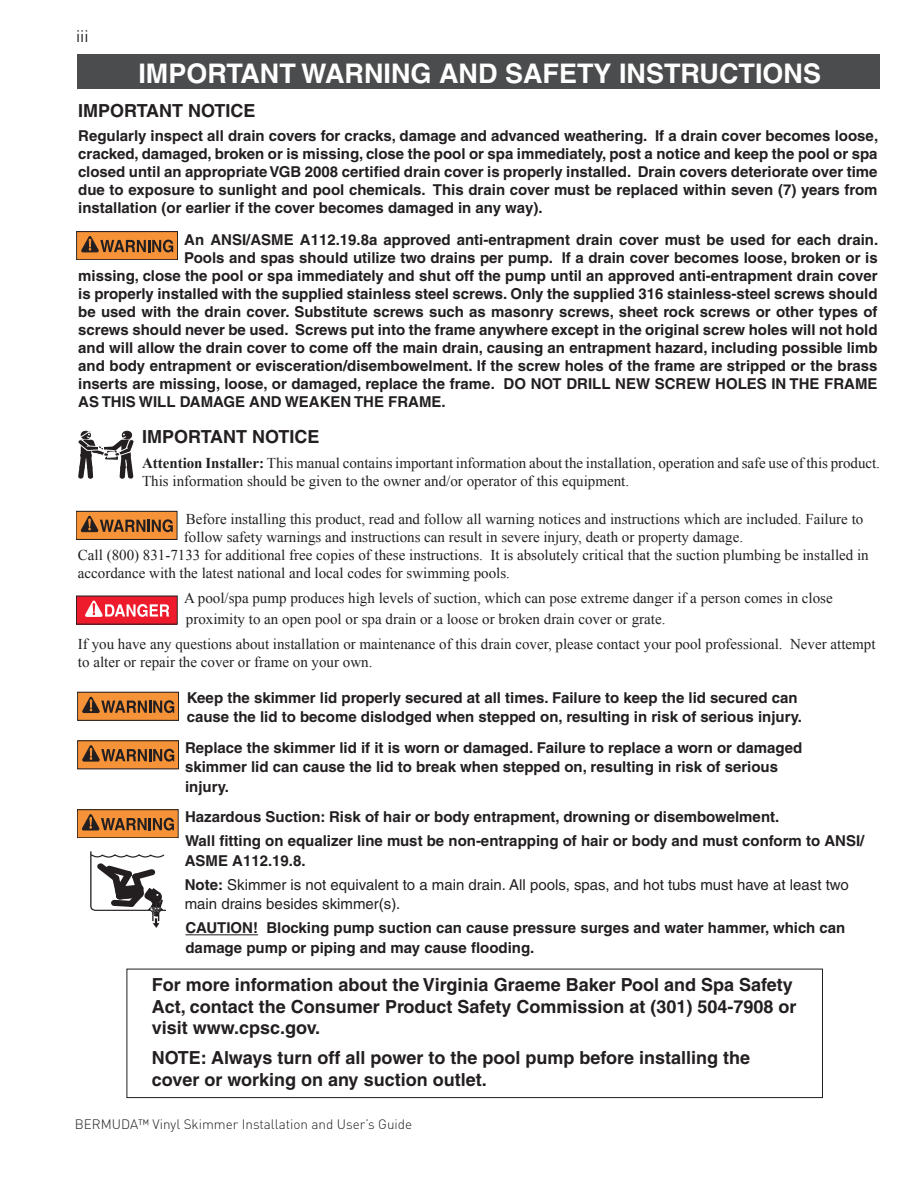
<style>
.page{position:relative;width:918px;height:1188px;background:#fff}
.page>*{position:absolute;margin:0;border:0;box-sizing:border-box;transform-origin:0 0}
.Note{font:700 27px "Helvetica";color:#fff}
.warn_caution_indent{font:700 18px/21.6px "Helvetica";color:#231f20}
.Body_text{font:700 18px "Helvetica";color:#231f20}
.t1{font:16.5px "DIN Pro";color:#231f20}
.Body_text-2{font:700 15px/18px "Helvetica";color:#231f20;text-align:justify}
.Body_Text{font:15px/18px "Times New Roman";color:#231f20}
.warn_text{font:700 15px/19.5px "Helvetica";color:#231f20}
.Note-2{font:700 15px/19.5px "Helvetica";color:#231f20}
.Note-3{font:15px/19.5px "Helvetica";color:#231f20}
.t2{font:300 13.5px "DIN Pro";color:#231f20}
.s1{font-weight:700}
</style>
<div class="page">
<div style="left:77px;top:232px;width:100px;height:28px;background:#f69238"></div>
<div style="left:76px;top:231px;width:102px;height:29px;border:1px solid #231f20"></div>
<svg style="left:81px;top:236px;width:92px;height:17px"></svg>
<div style="left:76px;top:511px;width:101px;height:28px;background:#f69238"></div>
<div style="left:76px;top:511px;width:101px;height:29px;border:1px solid #231f20"></div>
<svg style="left:81px;top:515px;width:92px;height:17px"></svg>
<div style="left:76px;top:596px;width:101px;height:28px;background:#ee1b2c"></div>
<svg style="left:85px;top:600px;width:84px;height:17px"></svg>
<div style="left:77px;top:55px;width:803px;height:34px;background:#4b4c4d"></div>
<svg style="left:78px;top:430px;width:56px;height:49px"></svg>
<div style="left:126px;top:969px;width:697px;height:129px;border:1px solid #231f20"></div>
<hr style="left:185px;top:934px;width:73px;height:1px;background:#231f20">
<div style="left:78px;top:692px;width:100px;height:28px;background:#f69238"></div>
<div style="left:77px;top:692px;width:102px;height:29px;border:1px solid #231f20"></div>
<svg style="left:82px;top:696px;width:92px;height:17px"></svg>
<div style="left:77px;top:810px;width:101px;height:28px;background:#f69238"></div>
<div style="left:77px;top:809px;width:101px;height:29px;border:1px solid #231f20"></div>
<svg style="left:82px;top:814px;width:92px;height:17px"></svg>
<svg style="left:90px;top:851px;width:76px;height:77px"></svg>
<div style="left:78px;top:741px;width:100px;height:28px;background:#f69238"></div>
<div style="left:77px;top:740px;width:102px;height:29px;border:1px solid #231f20"></div>
<svg style="left:82px;top:745px;width:92px;height:17px"></svg>
<p class="t1" style="left:76px;top:23px;width:14px">iii</p>
<p class="Note" style="left:138px;top:57px;width:684px">IMPORTANT WARNING AND SAFETY INSTRUCTIONS</p>
<p class="Body_text" style="left:78px;top:99px;width:179px">IMPORTANT NOTICE</p>
<p class="Body_text-2" style="left:78px;top:127px;width:801px">Regularly inspect all drain covers for cracks, damage and advanced weathering. If a drain cover becomes loose, cracked, damaged, broken or is missing, close the pool or spa immediately, post a notice and keep the pool or spa closed until an appropriate VGB 2008 certified drain cover is properly installed. Drain covers deteriorate over time due to exposure to sunlight and pool chemicals. This drain cover must be replaced within seven (7) years from installation (or earlier if the cover becomes damaged in any way).</p>
<p class="Body_text-2" style="left:184px;top:230px;width:695px">An ANSI/ASME A112.19.8a approved anti-entrapment drain cover must be used for each drain.</p>
<p class="Body_text-2" style="left:184px;top:248px;width:695px">Pools and spas should utilize two drains per pump. If a drain cover becomes loose, broken or is</p>
<p class="Body_text-2" style="left:78px;top:266px;width:801px">missing, close the pool or spa immediately and shut off the pump until an approved anti-entrapment drain cover</p>
<p class="Body_text-2" style="left:78px;top:284px;width:801px">is properly installed with the supplied stainless steel screws. Only the supplied 316 stainless-steel screws should</p>
<p class="Body_text-2" style="left:78px;top:302px;width:801px">be used with the drain cover. Substitute screws such as masonry screws, sheet rock screws or other types of</p>
<p class="Body_text-2" style="left:78px;top:320px;width:801px">screws should never be used. Screws put into the frame anywhere except in the original screw holes will not hold</p>
<p class="Body_text-2" style="left:78px;top:338px;width:801px">and will allow the drain cover to come off the main drain, causing an entrapment hazard, including possible limb</p>
<p class="Body_text-2" style="left:78px;top:356px;width:801px">and body entrapment or evisceration/disembowelment. If the screw holes of the frame are stripped or the brass</p>
<p class="Body_text-2" style="left:78px;top:374px;width:801px">inserts are missing, loose, or damaged, replace the frame. DO NOT DRILL NEW SCREW HOLES IN THE FRAME</p>
<p class="Body_text-2" style="left:78px;top:392px;width:369px">AS THIS WILL DAMAGE AND WEAKEN THE FRAME.</p>
<p class="Body_text" style="left:142px;top:426px;width:179px">IMPORTANT NOTICE</p>
<p class="Body_Text" style="left:142px;top:453px;width:739px"><span class="s1">Attention Installer:</span> This manual contains important information about the installation, operation and safe use of this product.<br>This information should be given to the owner and/or operator of this equipment.</p>
<p class="Body_Text" style="left:186px;top:510px;width:679px">Before installing this product, read and follow all warning notices and instructions which are included. Failure to</p>
<p class="Body_Text" style="left:184px;top:528px;width:561px">follow safety warnings and instructions can result in severe injury, death or property damage.</p>
<p class="Body_Text" style="left:78px;top:546px;width:792px">Call (800) 831-7133 for additional free copies of these instructions. It is absolutely critical that the suction plumbing be installed in</p>
<p class="Body_Text" style="left:78px;top:564px;width:434px">accordance with the latest national and local codes for swimming pools.</p>
<p class="Body_Text" style="left:184px;top:587px;width:650px;line-height:21.6px">A pool/spa pump produces high levels of suction, which can pose extreme danger if a person comes in close proximity to an open pool or spa drain or a loose or broken drain cover or grate.</p>
<p class="Body_Text" style="left:78px;top:635px;width:799px">If you have any questions about installation or maintenance of this drain cover, please contact your pool professional. Never attempt to alter or repair the cover or frame on your own.</p>
<p class="warn_text" style="left:187px;top:687px;width:617px">Keep the skimmer lid properly secured at all times. Failure to keep the lid secured can cause the lid to become dislodged when stepped on, resulting in risk of serious injury.</p>
<p class="warn_text" style="left:185px;top:737px;width:619px">Replace the skimmer lid if it is worn or damaged. Failure to replace a worn or damaged skimmer lid can cause the lid to break when stepped on, resulting in risk of serious injury.</p>
<p class="Note-2" style="left:185px;top:807px;width:596px">Hazardous Suction: Risk of hair or body entrapment, drowning or disembowelment.</p>
<p class="Note-2" style="left:185px;top:831px;width:681px">Wall fitting on equalizer line must be non-entrapping of hair or body and must conform to ANSI/<br>ASME A112.19.8.</p>
<p class="Note-3" style="left:185px;top:875px;width:666px"><span class="s1">Note:</span> Skimmer is not equivalent to a main drain. All pools, spas, and hot tubs must have at least two main drains besides skimmer(s).</p>
<p class="Note-2" style="left:185px;top:918px;width:661px">CAUTION! Blocking pump suction can cause pressure surges and water hammer, which can damage pump or piping and may cause flooding.</p>
<p class="warn_caution_indent" style="left:152px;top:974px;width:646px">For more information about the Virginia Graeme Baker Pool and Spa Safety<br>Act, contact the Consumer Product Safety Commission at (301) 504-7908 or visit www.cpsc.gov.</p>
<p class="warn_caution_indent" style="left:152px;top:1047px;width:600px">NOTE: Always turn off all power to the pool pump before installing the cover or working on any suction outlet.</p>
<p class="t2" style="left:75px;top:1114px;width:339px">BERMUDA™ Vinyl Skimmer Installation and User’s Guide</p>
</div>
